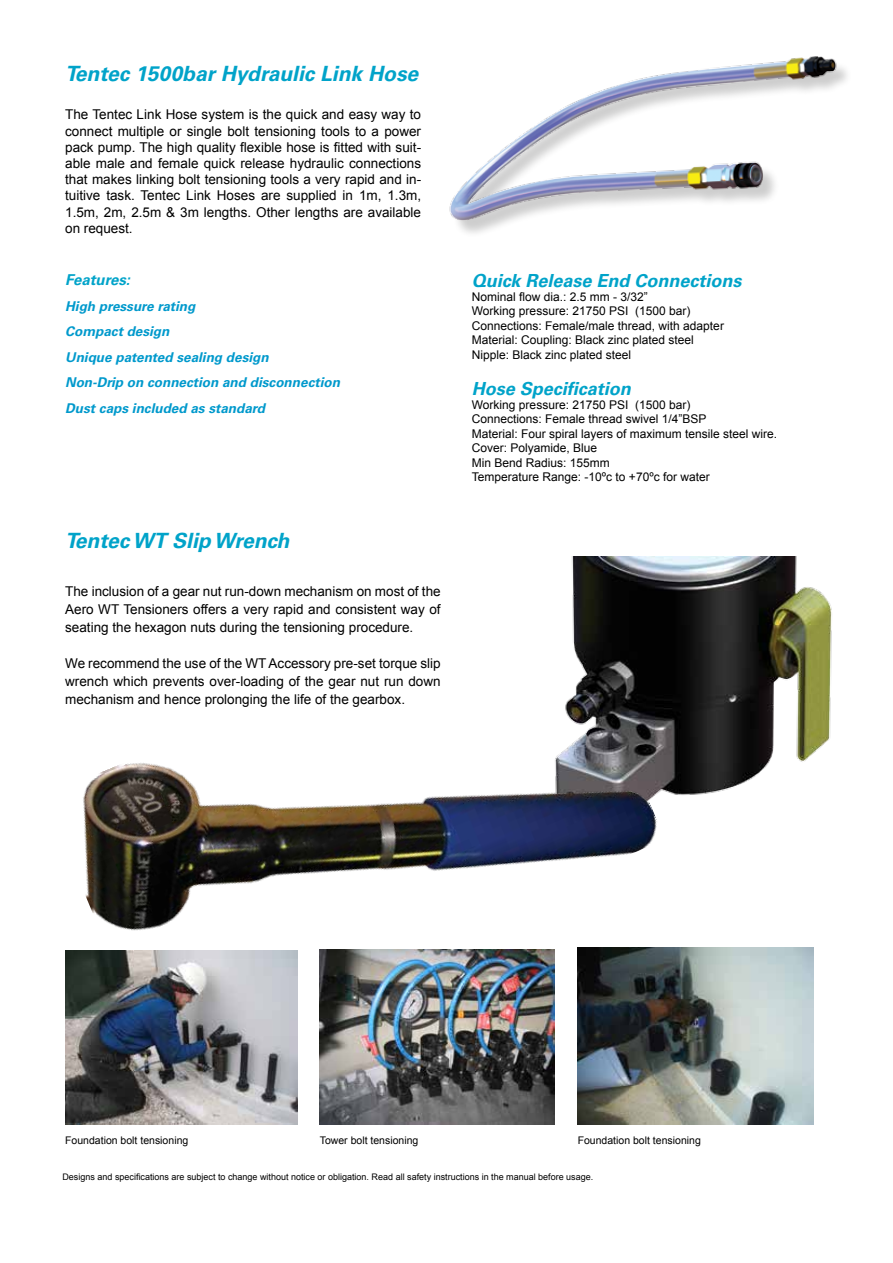
<style>
.page{position:relative;width:893px;height:1263px;background:#fff}
.page>*{position:absolute;margin:0;border:0;box-sizing:border-box;transform-origin:0 0}
.t1{font:italic 700 21px "Univers LT Std";color:#00a3c9}
.t2{font:italic 700 18px "Univers LT Std";color:#00a3c9}
.t3{font:italic 700 15px "Univers LT Std";color:#00a3c9}
.t4{font:13.5px/16.2px "Arial";color:#000;text-align:justify}
.t5{font:italic 700 13.5px/25.5px "Univers LT Std";color:#09c}
.t6{font:12px/14.4px "Arial";color:#000}
.t7{font:10.5px "Arial";color:#000}
.t8{font:9px "Arial";color:#000}
</style>
<div class="page">
<img style="left:449px;top:56px;width:393px;height:177px">
<img style="left:571px;top:556px;width:261px;height:239px">
<img style="left:65px;top:1053px;width:233px;height:72px">
<img style="left:320px;top:1053px;width:234px;height:72px">
<img style="left:65px;top:582px;width:600px;height:471px">
<img style="left:578px;top:948px;width:235px;height:177px">
<h1 class="t1" style="left:65px;top:61px;width:355px">Tentec 1500bar Hydraulic Link Hose</h1>
<p class="t4" style="left:65px;top:106px;width:357px">The Tentec Link Hose system is the quick and easy way to connect multiple or single bolt tensioning tools to a power pack pump. The high quality flexible hose is fitted with suit&shy;able male and female quick release hydraulic connections that makes linking bolt tensioning tools a very rapid and in&shy;tuitive task. Tentec Link Hoses are supplied in 1m, 1.3m, 1.5m, 2m, 2.5m &amp; 3m lengths. Other lengths are available on request.</p>
<p class="t3" style="left:65px;top:271px;width:66px">Features:</p>
<p class="t5" style="left:65px;top:293px;width:276px">High pressure rating<br>Compact design<br>Unique patented sealing design<br>Non-Drip on connection and disconnection<br>Dust caps included as standard</p>
<h1 class="t1" style="left:65px;top:528px;width:226px">Tentec WT Slip Wrench</h1>
<p class="t4" style="left:65px;top:582px;width:377px;line-height:18px">The inclusion of a gear nut run-down mechanism on most of the Aero WT Tensioners offers a very rapid and consistent way of seating the hexagon nuts during the tensioning procedure.</p>
<p class="t4" style="left:65px;top:654px;width:377px;line-height:18px">We recommend the use of the WT Accessory pre-set torque slip wrench which prevents over-loading of the gear nut run down mechanism and hence prolonging the life of the gearbox.</p>
<h2 class="t2" style="left:472px;top:270px;width:271px">Quick Release End Connections</h2>
<p class="t6" style="left:472px;top:289px;width:254px">Nominal flow dia.: 2.5 mm - 3/32”<br>Working pressure: 21750 PSI (1500 bar)<br>Connections: Female/male thread, with adapter Material: Coupling: Black zinc plated steel Nipple: Black zinc plated steel</p>
<h2 class="t2" style="left:472px;top:378px;width:161px">Hose Specification</h2>
<p class="t6" style="left:472px;top:397px;width:307px">Working pressure: 21750 PSI (1500 bar)<br>Connections: Female thread swivel 1/4”BSP<br>Material: Four spiral layers of maximum tensile steel wire.<br>Cover: Polyamide, Blue<br>Min Bend Radius: 155mm<br>Temperature Range: -10ºc to +70ºc for water</p>
<p class="t7" style="left:65px;top:1133px;width:125px">Foundation bolt tensioning</p>
<p class="t7" style="left:320px;top:1133px;width:100px">Tower bolt tensioning</p>
<p class="t7" style="left:578px;top:1133px;width:125px">Foundation bolt tensioning</p>
<p class="t8" style="left:62px;top:1171px;width:532px">Designs and specifications are subject to change without notice or obligation. Read all safety instructions in the manual before usage.</p>
</div>
